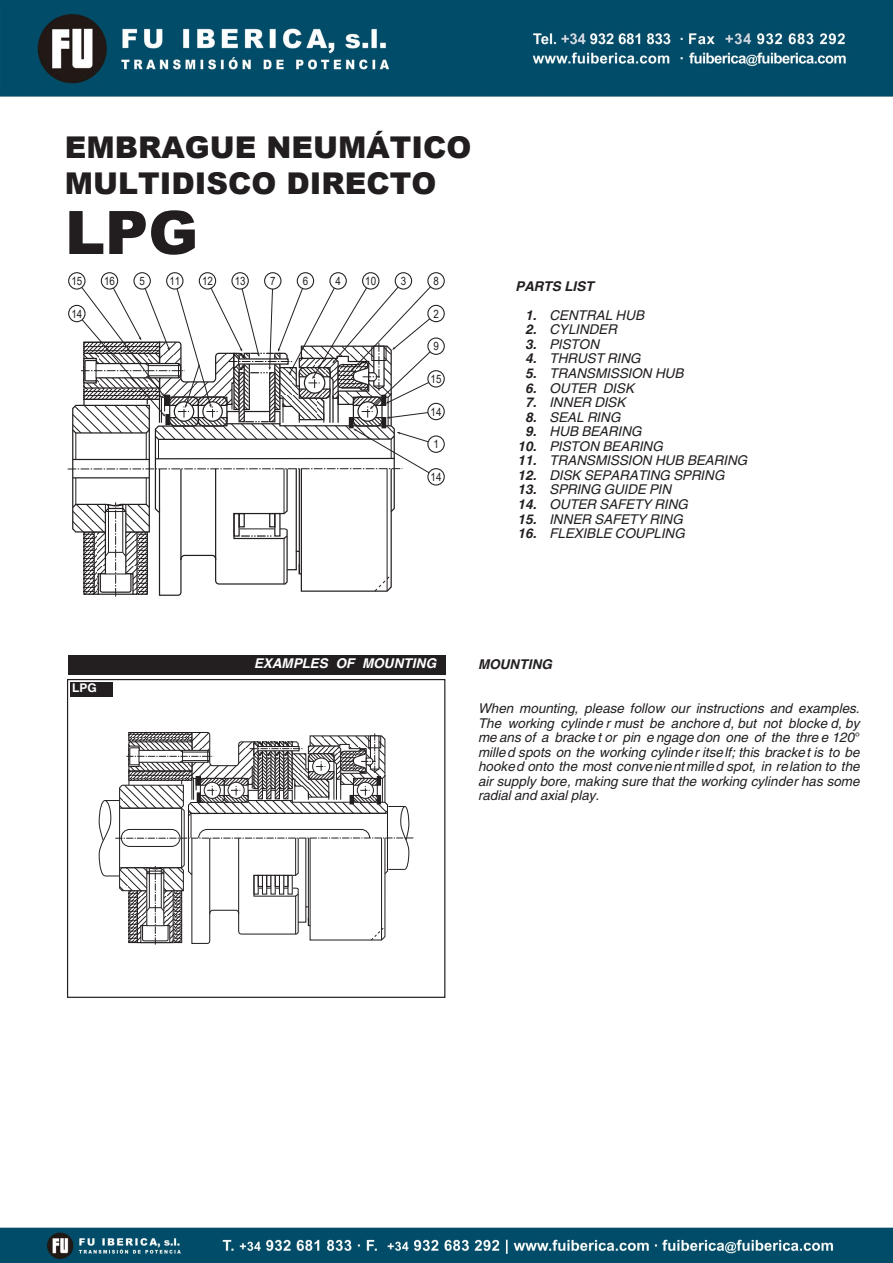
<style>
.page{position:relative;width:893px;height:1263px;background:#fff}
.page>*{position:absolute;margin:0;border:0;box-sizing:border-box;transform-origin:0 0}
.t1{font:900 60px "Arial";color:#221e1f}
.t2{font:900 30px/36px "Arial";color:#221e1f}
.t3{font:italic 13.5px/14.5px "Helvetica World";color:#231f20;text-align:justify}
.t4{font:italic 700 13.5px "Helvetica World";color:#fff}
.t5{font:italic 700 13.5px "Helvetica World";color:#231f20}
.t6{font:700 12px "Helvetica World";color:#fff}
.t7{font:11.55px "Arial";color:#231f20;scale:.85 1}
.s1{font-weight:700}
</style>
<div class="page">
<img style="left:0;top:0;width:893px;height:1262px">
<h2 class="t2" style="left:65px;top:129px;width:408px">EMBRAGUE NEUMÁTICO<br>MULTIDISCO DIRECTO</h2>
<h1 class="t1" style="left:65px;top:189px;width:135px">LPG</h1>
<p class="t7" style="left:71px;top:273px;width:14px">15</p>
<p class="t7" style="left:104px;top:273px;width:14px">16</p>
<p class="t7" style="left:139px;top:273px;width:8px">5</p>
<p class="t7" style="left:169px;top:273px;width:14px">11</p>
<p class="t7" style="left:202px;top:273px;width:14px">12</p>
<p class="t7" style="left:235px;top:273px;width:14px">13</p>
<p class="t7" style="left:270px;top:273px;width:8px">7</p>
<p class="t7" style="left:303px;top:273px;width:8px">6</p>
<p class="t7" style="left:335px;top:273px;width:8px">4</p>
<p class="t7" style="left:365px;top:273px;width:14px">10</p>
<p class="t7" style="left:401px;top:273px;width:8px">3</p>
<p class="t7" style="left:433px;top:273px;width:8px">8</p>
<p class="t7" style="left:71px;top:306px;width:14px">14</p>
<p class="t7" style="left:433px;top:306px;width:8px">2</p>
<p class="t7" style="left:433px;top:338px;width:8px">9</p>
<p class="t7" style="left:431px;top:371px;width:14px">15</p>
<p class="t7" style="left:431px;top:404px;width:14px">14</p>
<p class="t7" style="left:433px;top:436px;width:8px">1</p>
<p class="t7" style="left:431px;top:469px;width:14px">14</p>
<p class="t5" style="left:516px;top:278px;width:80px">PARTS LIST</p>
<p class="t3" style="left:526px;top:308px;width:120px"><span class="s1">1.</span> CENTRAL HUB</p>
<p class="t3" style="left:526px;top:322px;width:93px"><span class="s1">2.</span> CYLINDER</p>
<p class="t3" style="left:526px;top:337px;width:75px"><span class="s1">3.</span> PISTON</p>
<p class="t3" style="left:526px;top:351px;width:117px"><span class="s1">4.</span> THRUST RING</p>
<p class="t3" style="left:526px;top:366px;width:160px"><span class="s1">5.</span> TRANSMISSION HUB</p>
<p class="t3" style="left:526px;top:381px;width:110px"><span class="s1">6.</span> OUTER DISK</p>
<p class="t3" style="left:526px;top:395px;width:102px"><span class="s1">7.</span> INNER DISK</p>
<p class="t3" style="left:526px;top:410px;width:97px"><span class="s1">8.</span> SEAL RING</p>
<p class="t3" style="left:526px;top:424px;width:118px"><span class="s1">9.</span> HUB BEARING</p>
<p class="t3" style="left:518px;top:439px;width:147px"><span class="s1">10.</span> PISTON BEARING</p>
<p class="t3" style="left:518px;top:453px;width:231px"><span class="s1">11.</span> TRANSMISSION HUB BEARING</p>
<p class="t3" style="left:518px;top:468px;width:208px"><span class="s1">12.</span> DISK SEPARATING SPRING</p>
<p class="t3" style="left:518px;top:482px;width:155px"><span class="s1">13.</span> SPRING GUIDE PIN</p>
<p class="t3" style="left:518px;top:497px;width:172px"><span class="s1">14.</span> OUTER SAFETY RING</p>
<p class="t3" style="left:518px;top:512px;width:167px"><span class="s1">15.</span> INNER SAFETY RING</p>
<p class="t3" style="left:518px;top:526px;width:169px"><span class="s1">16.</span> FLEXIBLE COUPLING</p>
<p class="t6" style="left:72px;top:681px;width:26px">LPG</p>
<p class="t4" style="left:255px;top:656px;width:183px">EXAMPLES OF MOUNTING</p>
<p class="t5" style="left:479px;top:657px;width:76px">MOUNTING</p>
<p class="t3" style="left:479px;top:701px;width:383px">When mounting, please follow our instructions and examples.<br>The working cylinde r must be anchore d, but not blocke d, by me ans of a bracke t or pin e ngage don one of the thre e 120° milled spots on the working cylinder itself; this bracket is to be hooked onto the most convenient milled spot, in relation to the air supply bore, making sure that the working cylinder has some radial and axial play.</p>
</div>
